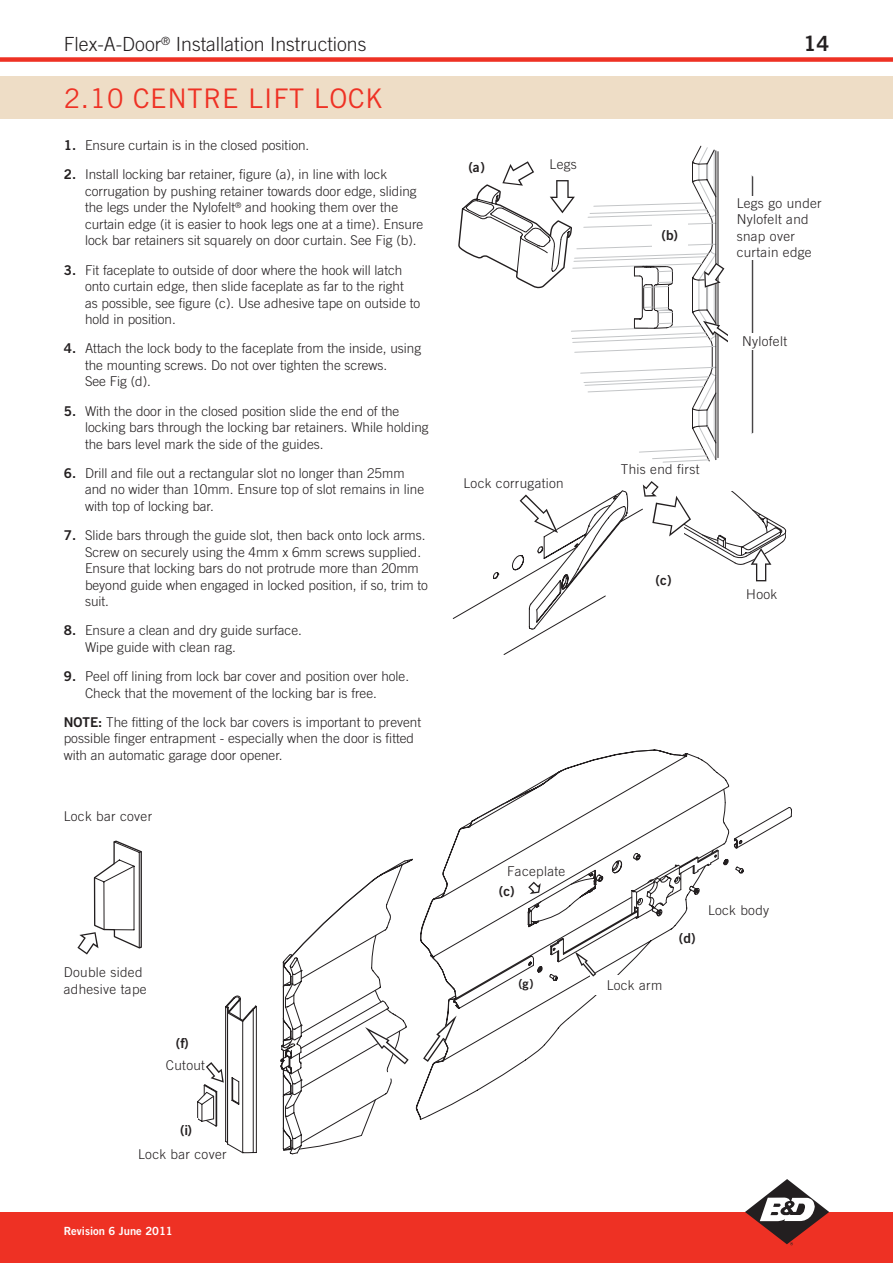
<style>
.page{position:relative;width:893px;height:1263px;background:#fff}
.page>*{position:absolute;margin:0;border:0;box-sizing:border-box;transform-origin:0 0}
.t1{font:27px "Trade Gothic";letter-spacing:.025em;color:#ee3124}
.t2{font:21px "Trade Gothic Bold Two";color:#231f20}
.t3{font:300 19.5px "Trade Gothic";color:#231f20}
.t4{font:13.65px "Trade Gothic Bold Two";color:#231f20}
.t5{font:300 13.5px/16.5px "Trade Gothic";color:#231f20}
.t6{font:300 13.5px/16.5px "Trade Gothic";letter-spacing:.025em;color:#231f20}
.t7{font:12.3px "Trade Gothic Bold Two";color:#231f20}
.t8{font:11.25px "Trade Gothic Bold Two";color:#fff}
.s1{font-family:"Trade Gothic Bold Two";font-weight:400}
</style>
<div class="page">
<div style="left:0;top:1212px;width:893px;height:51px;background:#ee3124"></div>
<svg style="left:745px;top:1179px;width:84px;height:66px"></svg>
<svg style="left:77px;top:840px;width:65px;height:115px"></svg>
<svg style="left:215px;top:962px;width:68px;height:189px"></svg>
<svg style="left:283px;top:789px;width:392px;height:361px"></svg>
<svg style="left:528px;top:749px;width:264px;height:178px"></svg>
<svg style="left:587px;top:853px;width:53px;height:40px"></svg>
<div style="left:590px;top:975px;width:62px;height:19px;background:#fff"></div>
<svg style="left:575px;top:951px;width:21px;height:25px"></svg>
<svg style="left:365px;top:1027px;width:44px;height:37px"></svg>
<svg style="left:423px;top:1015px;width:34px;height:47px"></svg>
<svg style="left:206px;top:1062px;width:18px;height:21px"></svg>
<svg style="left:528px;top:882px;width:13px;height:12px"></svg>
<svg style="left:458px;top:146px;width:295px;height:317px"></svg>
<svg style="left:453px;top:481px;width:333px;height:174px"></svg>
<div style="left:0;top:77px;width:893px;height:42px;background:#eeddc6"></div>
<div style="left:0;top:57px;width:893px;height:5px;background:#ee3124"></div>
<h3 class="t3" style="left:64px;top:37px;width:304px">Flex-A-Door<sup>®</sup> Installation Instructions</h3>
<h2 class="t2" style="left:803px;top:36px;width:27px">14</h2>
<h1 class="t1" style="left:64px;top:89px;width:321px">2.10 CENTRE LIFT LOCK</h1>
<p class="t5" style="left:64px;top:138px;width:247px"><span class="s1">1.</span> Ensure curtain is in the closed position.</p>
<p class="t5" style="left:85px;top:167px;width:340px;text-indent:-21px"><span class="s1">2.</span> Install locking bar retainer, figure (a), in line with lock corrugation by pushing retainer towards door edge, sliding the legs under the Nylofelt<sup>®</sup> and hooking them over the curtain edge (it is easier to hook legs one at a time). Ensure lock bar retainers sit squarely on door curtain. See Fig (b).</p>
<p class="t5" style="left:85px;top:263px;width:337px;text-indent:-21px"><span class="s1">3.</span> Fit faceplate to outside of door where the hook will latch onto curtain edge, then slide faceplate as far to the right<br>as possible, see figure (c). Use adhesive tape on outside to hold in position.</p>
<p class="t5" style="left:85px;top:341px;width:338px;text-indent:-21px"><span class="s1">4.</span> Attach the lock body to the faceplate from the inside, using the mounting screws. Do not over tighten the screws.<br>See Fig (d).</p>
<p class="t5" style="left:85px;top:404px;width:345px;text-indent:-21px"><span class="s1">5.</span> With the door in the closed position slide the end of the locking bars through the locking bar retainers. While holding the bars level mark the side of the guides.</p>
<p class="t5" style="left:85px;top:466px;width:341px;text-indent:-21px"><span class="s1">6.</span> Drill and file out a rectangular slot no longer than 25mm and no wider than 10mm. Ensure top of slot remains in line with top of locking bar.</p>
<p class="t5" style="left:85px;top:528px;width:344px;text-indent:-21px"><span class="s1">7.</span> Slide bars through the guide slot, then back onto lock arms.<br>Screw on securely using the 4mm x 6mm screws supplied.<br>Ensure that locking bars do not protrude more than 20mm beyond guide when engaged in locked position, if so, trim to suit.</p>
<p class="t5" style="left:85px;top:623px;width:218px;text-indent:-21px"><span class="s1">8.</span> Ensure a clean and dry guide surface.<br>Wipe guide with clean rag.</p>
<p class="t5" style="left:85px;top:669px;width:326px;text-indent:-21px"><span class="s1">9.</span> Peel off lining from lock bar cover and position over hole.<br>Check that the movement of the locking bar is free.</p>
<p class="t5" style="left:64px;top:715px;width:359px"><span class="s1">NOTE:</span> The fitting of the lock bar covers is important to prevent possible finger entrapment - especially when the door is fitted with an automatic garage door opener.</p>
<p class="t6" style="left:64px;top:809px;width:90px">Lock bar cover</p>
<p class="t6" style="left:64px;top:965px;width:84px">Double sided adhesive tape</p>
<p class="t4" style="left:176px;top:1038px;width:15px">(f)</p>
<p class="t5" style="left:166px;top:1057px;width:41px">Cutout</p>
<p class="t4" style="left:180px;top:1125px;width:14px">(i)</p>
<p class="t6" style="left:138px;top:1147px;width:90px">Lock bar cover</p>
<p class="t8" style="left:64px;top:1227px;width:111px">Revision 6 June 2011</p>
<p class="t4" style="left:468px;top:162px;width:18px">(a)</p>
<p class="t5" style="left:550px;top:157px;width:29px">Legs</p>
<p class="t4" style="left:661px;top:230px;width:18px">(b)</p>
<p class="t6" style="left:737px;top:196px;width:87px">Legs go under<br>Nylofelt and snap over curtain edge</p>
<p class="t6" style="left:742px;top:334px;width:47px">Nylofelt</p>
<p class="t6" style="left:463px;top:476px;width:102px">Lock corrugation</p>
<p class="t6" style="left:621px;top:462px;width:80px">This end first</p>
<p class="t4" style="left:655px;top:575px;width:18px">(c)</p>
<p class="t5" style="left:746px;top:587px;width:33px">Hook</p>
<p class="t6" style="left:507px;top:864px;width:60px">Faceplate</p>
<p class="t4" style="left:499px;top:886px;width:18px">(c)</p>
<p class="t7" style="left:518px;top:979px;width:17px">(g)</p>
<p class="t5" style="left:607px;top:978px;width:57px">Lock arm</p>
<p class="t4" style="left:679px;top:933px;width:18px">(d)</p>
<p class="t6" style="left:708px;top:903px;width:63px">Lock body</p>
</div>
